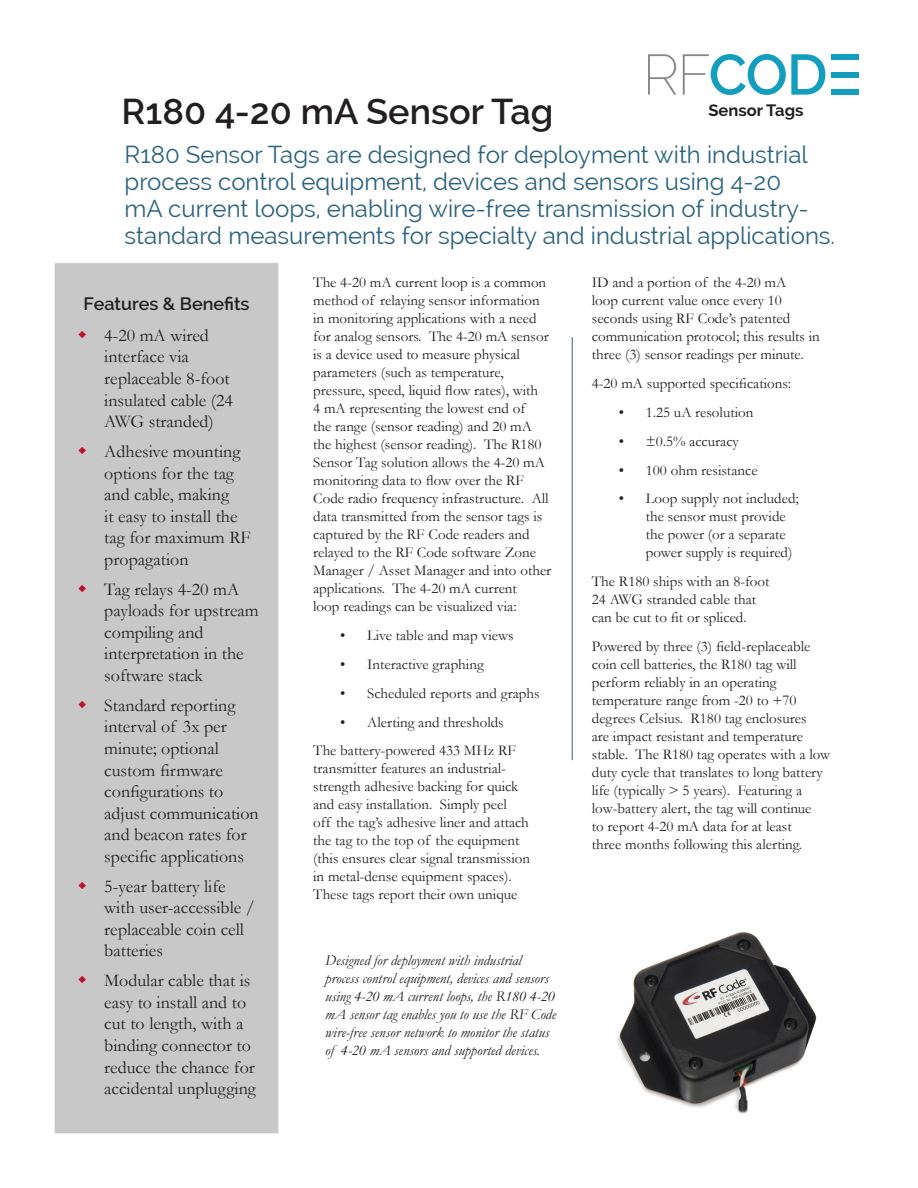
<style>
.page{position:relative;width:918px;height:1188px;background:#fff}
.page>*{position:absolute;margin:0;border:0;box-sizing:border-box;transform-origin:0 0}
.Product_Name_-_Title{font:600 36px "Raleway";color:#231f20}
.t1{font:24px/27px "Raleway";color:#2b627f}
.t2{font:18px/21.6px "Garamond";color:#231f20}
.Product_Name_-_Title-2{font:600 18px "Raleway";color:#231f20}
.Title_Style{font:700 16.5px "Raleway";color:#231f20}
.Normal_Paragraph{font:15px/18px "Garamond";color:#231f20}
.Normal_Paragraph-2{font:italic 15px/18px "Garamond";color:#231f20}
</style>
<div class="page">
<div style="left:54px;top:263px;width:225px;height:871px;background:#c8c8c8"></div>
<div style="left:54px;top:262px;width:225px;height:872px;border:1px solid #fff"></div>
<hr style="left:572px;top:337px;width:1px;height:423px;background:#2b627f">
<div style="left:831px;top:54px;width:28px;height:6px;background:#149ebe"></div>
<div style="left:831px;top:72px;width:28px;height:5px;background:#149ebe"></div>
<div style="left:831px;top:89px;width:28px;height:6px;background:#149ebe"></div>
<svg style="left:648px;top:54px;width:28px;height:41px"></svg>
<svg style="left:683px;top:54px;width:142px;height:41px"></svg>
<img style="left:617px;top:932px;width:200px;height:182px">
<p class="Product_Name_-_Title" style="left:122px;top:90px;width:433px">R180 4-20 mA Sensor Tag</p>
<p class="Title_Style" style="left:708px;top:101px;width:97px">Sensor Tags</p>
<p class="t1" style="left:125px;top:141px;width:712px">R180 Sensor Tags are designed for deployment with industrial process control equipment, devices and sensors using 4-20<br>mA current loops, enabling wire-free transmission of industry&shy;standard measurements for specialty and industrial applications.</p>
<p class="Product_Name_-_Title-2" style="left:83px;top:293px;width:168px">Features &amp; Benefits</p>
<p class="t2" style="left:104px;top:324px;width:130px">4-20 mA wired interface via replaceable 8-foot insulated cable (24<br>AWG stranded)</p>
<p class="t2" style="left:104px;top:440px;width:148px">Adhesive mounting options for the tag and cable, making<br>it easy to install the tag for maximum RF propagation</p>
<p class="t2" style="left:104px;top:578px;width:156px">Tag relays 4-20 mA payloads for upstream compiling and interpretation in the software stack</p>
<p class="t2" style="left:104px;top:694px;width:156px">Standard reporting interval of 3x per minute; optional custom firmware configurations to adjust communication and beacon rates for specific applications</p>
<p class="t2" style="left:104px;top:875px;width:152px">5-year battery life with user-accessible / replaceable coin cell batteries</p>
<p class="t2" style="left:104px;top:970px;width:153px">Modular cable that is easy to install and to cut to length, with a binding connector to reduce the chance for accidental unplugging</p>
<p class="Normal_Paragraph" style="left:313px;top:273px;width:240px">The 4-20 mA current loop is a common method of relaying sensor information in monitoring applications with a need for analog sensors. The 4-20 mA sensor is a device used to measure physical parameters (such as temperature, pressure, speed, liquid flow rates), with<br>4 mA representing the lowest end of<br>the range (sensor reading) and 20 mA the highest (sensor reading). The R180<br>Sensor Tag solution allows the 4-20 mA monitoring data to flow over the RF Code radio frequency infrastructure. All data transmitted from the sensor tags is captured by the RF Code readers and relayed to the RF Code software Zone Manager / Asset Manager and into other applications. The 4-20 mA current<br>loop readings can be visualized via:</p>
<p class="Normal_Paragraph" style="left:340px;top:626px;width:175px">• Live table and map views</p>
<p class="Normal_Paragraph" style="left:340px;top:655px;width:145px">• Interactive graphing</p>
<p class="Normal_Paragraph" style="left:340px;top:684px;width:201px">• Scheduled reports and graphs</p>
<p class="Normal_Paragraph" style="left:340px;top:713px;width:165px">• Alerting and thresholds</p>
<p class="Normal_Paragraph" style="left:313px;top:741px;width:218px">The battery-powered 433 MHz RF transmitter features an industrial&shy;strength adhesive backing for quick and easy installation. Simply peel<br>off the tag’s adhesive liner and attach the tag to the top of the equipment (this ensures clear signal transmission in metal-dense equipment spaces).<br>These tags report their own unique</p>
<p class="Normal_Paragraph-2" style="left:325px;top:951px;width:232px">Designed for deployment with industrial process control equipment, devices and sensors using 4-20 mA current loops, the R180 4-20 mA sensor tag enables you to use the RF Code wire-free sensor network to monitor the status of 4-20 mA sensors and supported devices.</p>
<p class="Normal_Paragraph" style="left:592px;top:273px;width:230px">ID and a portion of the 4-20 mA<br>loop current value once every 10 seconds using RF Code’s patented communication protocol; this results in three (3) sensor readings per minute.</p>
<p class="Normal_Paragraph" style="left:592px;top:374px;width:201px">4-20 mA supported specifications:</p>
<p class="Normal_Paragraph" style="left:619px;top:403px;width:136px">• 1.25 uA resolution</p>
<p class="Normal_Paragraph" style="left:619px;top:432px;width:122px">• ±0.5% accuracy</p>
<p class="Normal_Paragraph" style="left:619px;top:461px;width:140px">• 100 ohm resistance</p>
<p class="Normal_Paragraph" style="left:646px;top:489px;width:154px;text-indent:-27px">• Loop supply not included; the sensor must provide the power (or a separate power supply is required)</p>
<p class="Normal_Paragraph" style="left:592px;top:572px;width:179px">The R180 ships with an 8-foot<br>24 AWG stranded cable that can be cut to fit or spliced.</p>
<p class="Normal_Paragraph" style="left:592px;top:637px;width:240px">Powered by three (3) field-replaceable coin cell batteries, the R180 tag will perform reliably in an operating temperature range from -20 to +70 degrees Celsius. R180 tag enclosures<br>are impact resistant and temperature stable. The R180 tag operates with a low duty cycle that translates to long battery life (typically &gt; 5 years). Featuring a low-battery alert, the tag will continue<br>to report 4-20 mA data for at least<br>three months following this alerting.</p>
</div>
